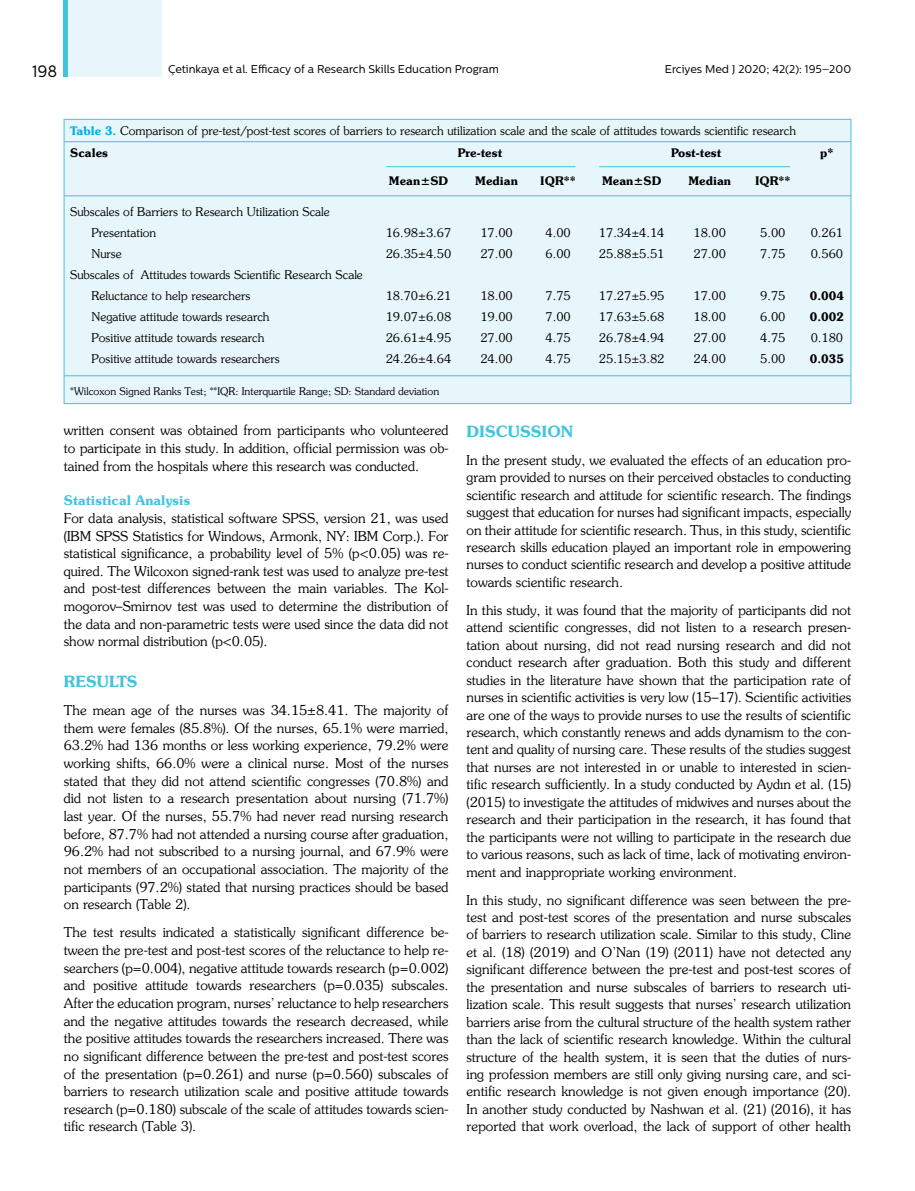
<style>
.page{position:relative;width:915px;height:1191px;background:#fff}
.page>*{position:absolute;margin:0;border:0;box-sizing:border-box;transform-origin:0 0}
.t1{font:16.5px "Centrale Sans";color:#000}
.t2{font:700 15.75px "Souvenir";color:#42c4dd}
.t3{font:13.5px/17.4px "Souvenir";color:#000;text-align:justify}
.t4{font:700 13.5px "Souvenir";color:#42c4dd}
.t5{font:12px/21px "Souvenir";color:#000}
.t6{font:700 12px "Souvenir";color:#000}
.t7{font:11.25px "Centrale Sans";color:#000}
.t8{font:10.5px "Souvenir";color:#000}
.s1{font-weight:700;color:#00aeef}
.s2{font-weight:700}
</style>
<div class="page">
<div style="left:64px;top:0;width:98px;height:77px;background:#e7f6fa"></div>
<hr style="left:64px;top:0;width:4px;height:77px;background:#42c4dd">
<div style="left:64px;top:119px;width:786px;height:285px;background:#e7f6fa;border:1px solid #42c4dd"></div>
<hr style="left:64px;top:141px;width:786px;height:1px;background:#42c4dd">
<hr style="left:64px;top:375px;width:786px;height:1px;background:#42c4dd">
<hr style="left:64px;top:196px;width:786px;height:1px;background:#42c4dd">
<hr style="left:599px;top:166px;width:190px;height:1px;background:#42c4dd">
<hr style="left:386px;top:166px;width:189px;height:1px;background:#42c4dd">
<p class="t1" style="left:32px;top:61px;width:27px">198</p>
<p class="t7" style="left:168px;top:62px;width:332px">Çetinkaya et al. Efficacy of a Research Skills Education Program</p>
<p class="t7" style="left:664px;top:62px;width:188px">Erciyes Med J 2020; 42(2): 195–200</p>
<p class="t5" style="left:70px;top:119px;width:727px;line-height:22.8px"><span class="s1">Table 3.</span> Comparison of pre-test/post-test scores of barriers to research utilization scale and the scale of attitudes towards scientific research<br><span class="s2">Scales</span></p>
<p class="t6" style="left:457px;top:146px;width:46px">Pre-test</p>
<p class="t6" style="left:671px;top:146px;width:52px">Post-test</p>
<p class="t6" style="left:820px;top:146px;width:15px">p*</p>
<p class="t5" style="left:91px;top:201px;width:240px;text-indent:-21px">Subscales of Barriers to Research Utilization Scale<br>Presentation</p>
<p class="t6" style="left:388px;top:173px;width:61px">Mean±SD</p>
<p class="t6" style="left:475px;top:173px;width:44px">Median</p>
<p class="t6" style="left:540px;top:173px;width:37px">IQR**</p>
<p class="t6" style="left:601px;top:173px;width:61px">Mean±SD</p>
<p class="t6" style="left:688px;top:173px;width:44px">Median</p>
<p class="t6" style="left:754px;top:173px;width:37px">IQR**</p>
<p class="t5" style="left:385px;top:222px;width:67px">16.98±3.67</p>
<p class="t5" style="left:480px;top:222px;width:34px">17.00</p>
<p class="t5" style="left:545px;top:222px;width:27px">4.00</p>
<p class="t5" style="left:598px;top:222px;width:67px">17.34±4.14</p>
<p class="t5" style="left:693px;top:222px;width:34px">18.00</p>
<p class="t5" style="left:760px;top:222px;width:27px">5.00</p>
<p class="t5" style="left:810px;top:222px;width:34px">0.261</p>
<p class="t5" style="left:91px;top:243px;width:32px">Nurse</p>
<p class="t5" style="left:385px;top:243px;width:67px">26.35±4.50</p>
<p class="t5" style="left:480px;top:243px;width:34px">27.00</p>
<p class="t5" style="left:545px;top:243px;width:27px">6.00</p>
<p class="t5" style="left:598px;top:243px;width:67px">25.88±5.51</p>
<p class="t5" style="left:693px;top:243px;width:34px">27.00</p>
<p class="t5" style="left:760px;top:243px;width:27px">7.75</p>
<p class="t5" style="left:810px;top:243px;width:34px">0.560</p>
<p class="t5" style="left:91px;top:264px;width:273px;text-indent:-21px">Subscales of Attitudes towards Scientific Research Scale<br>Reluctance to help researchers</p>
<p class="t5" style="left:385px;top:285px;width:67px">18.70±6.21</p>
<p class="t5" style="left:480px;top:285px;width:34px">18.00</p>
<p class="t5" style="left:545px;top:285px;width:27px">7.75</p>
<p class="t5" style="left:598px;top:285px;width:67px">17.27±5.95</p>
<p class="t5" style="left:693px;top:285px;width:34px">17.00</p>
<p class="t5" style="left:760px;top:285px;width:27px">9.75</p>
<p class="t6" style="left:809px;top:288px;width:36px">0.004</p>
<p class="t5" style="left:91px;top:306px;width:180px">Negative attitude towards research</p>
<p class="t5" style="left:385px;top:306px;width:67px">19.07±6.08</p>
<p class="t5" style="left:480px;top:306px;width:34px">19.00</p>
<p class="t5" style="left:545px;top:306px;width:27px">7.00</p>
<p class="t5" style="left:598px;top:306px;width:67px">17.63±5.68</p>
<p class="t5" style="left:693px;top:306px;width:34px">18.00</p>
<p class="t5" style="left:760px;top:306px;width:27px">6.00</p>
<p class="t6" style="left:809px;top:309px;width:36px">0.002</p>
<p class="t5" style="left:91px;top:327px;width:174px">Positive attitude towards research</p>
<p class="t5" style="left:385px;top:327px;width:67px">26.61±4.95</p>
<p class="t5" style="left:480px;top:327px;width:34px">27.00</p>
<p class="t5" style="left:545px;top:327px;width:27px">4.75</p>
<p class="t5" style="left:598px;top:327px;width:67px">26.78±4.94</p>
<p class="t5" style="left:693px;top:327px;width:34px">27.00</p>
<p class="t5" style="left:760px;top:327px;width:27px">4.75</p>
<p class="t5" style="left:810px;top:327px;width:34px">0.180</p>
<p class="t5" style="left:91px;top:348px;width:189px">Positive attitude towards researchers</p>
<p class="t5" style="left:385px;top:348px;width:67px">24.26±4.64</p>
<p class="t5" style="left:480px;top:348px;width:34px">24.00</p>
<p class="t5" style="left:545px;top:348px;width:27px">4.75</p>
<p class="t5" style="left:598px;top:348px;width:67px">25.15±3.82</p>
<p class="t5" style="left:693px;top:348px;width:34px">24.00</p>
<p class="t5" style="left:760px;top:348px;width:27px">5.00</p>
<p class="t6" style="left:809px;top:351px;width:36px">0.035</p>
<p class="t8" style="left:70px;top:385px;width:370px">*Wilcoxon Signed Ranks Test; **IQR: Interquartile Range; SD: Standard deviation</p>
<p class="t3" style="left:64px;top:421px;width:386px">written consent was obtained from participants who volunteered to participate in this study. In addition, official permission was ob&shy;tained from the hospitals where this research was conducted.</p>
<p class="t4" style="left:64px;top:492px;width:128px">Statistical Analysis</p>
<p class="t3" style="left:64px;top:509px;width:386px">For data analysis, statistical software SPSS, version 21, was used (IBM SPSS Statistics for Windows, Armonk, NY: IBM Corp.). For statistical significance, a probability level of 5% (p&lt;0.05) was re&shy;quired. The Wilcoxon signed-rank test was used to analyze pre-test and post-test differences between the main variables. The Kol&shy;mogorov–Smirnov test was used to determine the distribution of the data and non-parametric tests were used since the data did not show normal distribution (p&lt;0.05).</p>
<p class="t2" style="left:64px;top:671px;width:75px">RESULTS</p>
<p class="t3" style="left:64px;top:701px;width:386px">The mean age of the nurses was 34.15±8.41. The majority of them were females (85.8%). Of the nurses, 65.1% were married, 63.2% had 136 months or less working experience, 79.2% were working shifts, 66.0% were a clinical nurse. Most of the nurses stated that they did not attend scientific congresses (70.8%) and did not listen to a research presentation about nursing (71.7%) last year. Of the nurses, 55.7% had never read nursing research before, 87.7% had not attended a nursing course after graduation, 96.2% had not subscribed to a nursing journal, and 67.9% were not members of an occupational association. The majority of the participants (97.2%) stated that nursing practices should be based on research (Table 2).</p>
<p class="t3" style="left:64px;top:923px;width:386px">The test results indicated a statistically significant difference be&shy;tween the pre-test and post-test scores of the reluctance to help re&shy;searchers (p=0.004), negative attitude towards research (p=0.002) and positive attitude towards researchers (p=0.035) subscales.<br>After the education program, nurses’ reluctance to help researchers and the negative attitudes towards the research decreased, while the positive attitudes towards the researchers increased. There was no significant difference between the pre-test and post-test scores of the presentation (p=0.261) and nurse (p=0.560) subscales of barriers to research utilization scale and positive attitude towards research (p=0.180) subscale of the scale of attitudes towards scien&shy;tific research (Table 3).</p>
<p class="t2" style="left:466px;top:421px;width:108px">DISCUSSION</p>
<p class="t3" style="left:466px;top:451px;width:386px">In the present study, we evaluated the effects of an education pro&shy;gram provided to nurses on their perceived obstacles to conducting scientific research and attitude for scientific research. The findings suggest that education for nurses had significant impacts, especially on their attitude for scientific research. Thus, in this study, scientific research skills education played an important role in empowering nurses to conduct scientific research and develop a positive attitude towards scientific research.</p>
<p class="t3" style="left:466px;top:601px;width:386px">In this study, it was found that the majority of participants did not attend scientific congresses, did not listen to a research presen&shy;tation about nursing, did not read nursing research and did not conduct research after graduation. Both this study and different studies in the literature have shown that the participation rate of nurses in scientific activities is very low (15–17). Scientific activities are one of the ways to provide nurses to use the results of scientific research, which constantly renews and adds dynamism to the con&shy;tent and quality of nursing care. These results of the studies suggest that nurses are not interested in or unable to interested in scien&shy;tific research sufficiently. In a study conducted by Aydın et al. (15) (2015) to investigate the attitudes of midwives and nurses about the research and their participation in the research, it has found that the participants were not willing to participate in the research due to various reasons, such as lack of time, lack of motivating environ&shy;ment and inappropriate working environment.</p>
<p class="t3" style="left:466px;top:891px;width:386px">In this study, no significant difference was seen between the pre&shy;test and post-test scores of the presentation and nurse subscales of barriers to research utilization scale. Similar to this study, Cline et al. (18) (2019) and O’Nan (19) (2011) have not detected any significant difference between the pre-test and post-test scores of the presentation and nurse subscales of barriers to research uti&shy;lization scale. This result suggests that nurses’ research utilization barriers arise from the cultural structure of the health system rather than the lack of scientific research knowledge. Within the cultural structure of the health system, it is seen that the duties of nurs&shy;ing profession members are still only giving nursing care, and sci&shy;entific research knowledge is not given enough importance (20).<br>In another study conducted by Nashwan et al. (21) (2016), it has reported that work overload, the lack of support of other health</p>
</div>
